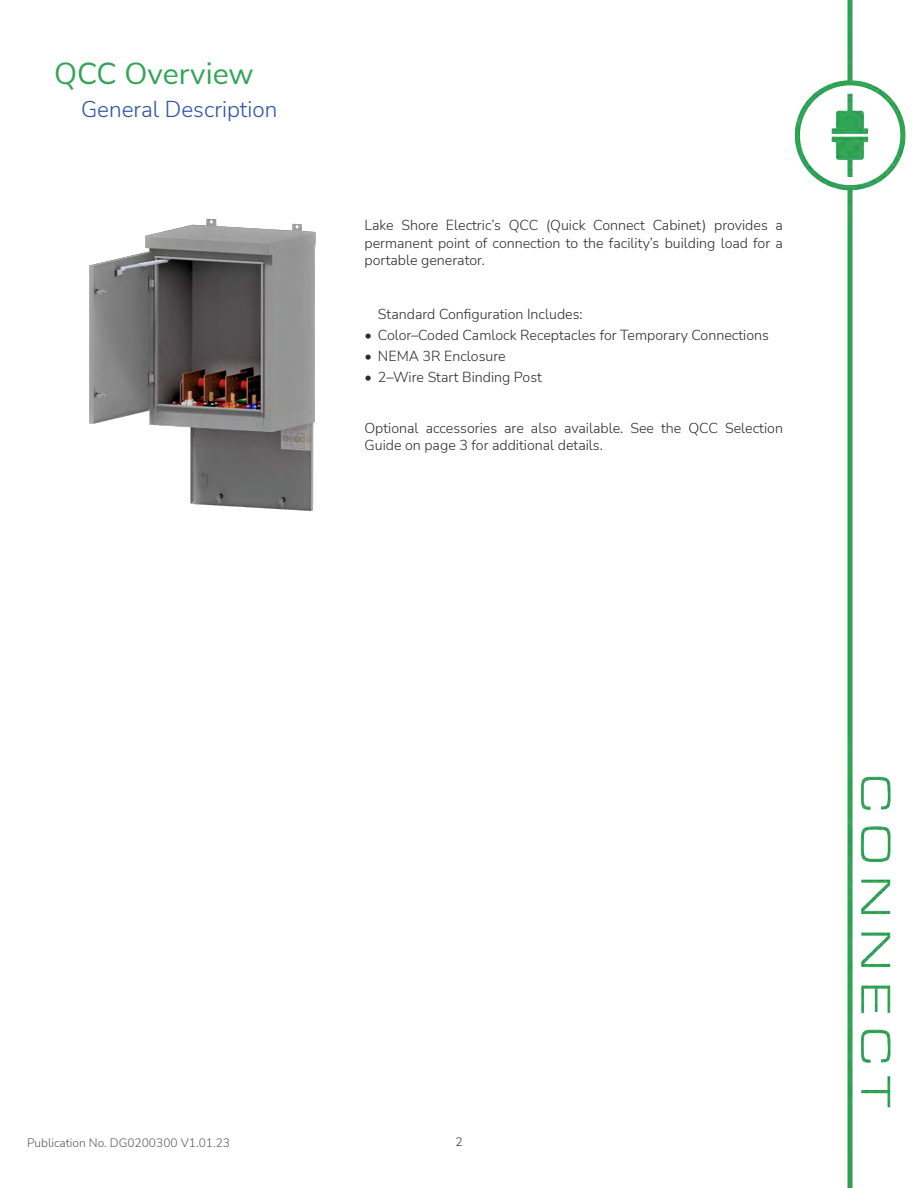
<style>
.page{position:relative;width:918px;height:1188px;background:#fff}
.page>*{position:absolute;margin:0;border:0;box-sizing:border-box;transform-origin:0 0}
.Connect_Main_Heading{font:30px "Nunito Sans";color:#33a457}
.Sub_Heading{font:300 22.5px "Nunito Sans";color:#2b55a2}
.Content__Nunito_Sans{font:300 14.25px/17.1px "Nunito Sans";color:#2d2c2d;text-align:justify}
.t1{font:300 12px "Nunito Sans";color:#59595b}
.Content__Nunito_Sans-2{font:300 12px "Nunito Sans";color:#2d2c2d}
</style>
<div class="page">
<img style="left:794px;top:0;width:112px;height:1188px">
<img style="left:89px;top:218px;width:227px;height:293px">
<p class="Connect_Main_Heading" style="left:54px;top:53px;width:201px">QCC Overview</p>
<p class="Sub_Heading" style="left:81px;top:94px;width:198px">General Description</p>
<p class="Content__Nunito_Sans" style="left:364px;top:216px;width:420px">Lake Shore Electric’s QCC (Quick Connect Cabinet) provides a permanent point of connection to the facility’s building load for a portable generator.</p>
<p class="Content__Nunito_Sans" style="left:378px;top:305px;width:206px">Standard Configuration Includes:</p>
<p class="Content__Nunito_Sans" style="left:364px;top:326px;width:406px">• Color–Coded Camlock Receptacles for Temporary Connections</p>
<p class="Content__Nunito_Sans" style="left:364px;top:347px;width:143px">• NEMA 3R Enclosure</p>
<p class="Content__Nunito_Sans" style="left:364px;top:368px;width:179px">• 2–Wire Start Binding Post</p>
<p class="Content__Nunito_Sans" style="left:365px;top:419px;width:420px">Optional accessories are also available. See the QCC Selection<br>Guide on page 3 for additional details.</p>
<p class="t1" style="left:27px;top:1135px;width:205px">Publication No. DG0200300 V1.01.23</p>
<p class="Content__Nunito_Sans-2" style="left:455px;top:1134px;width:9px">2</p>
</div>
